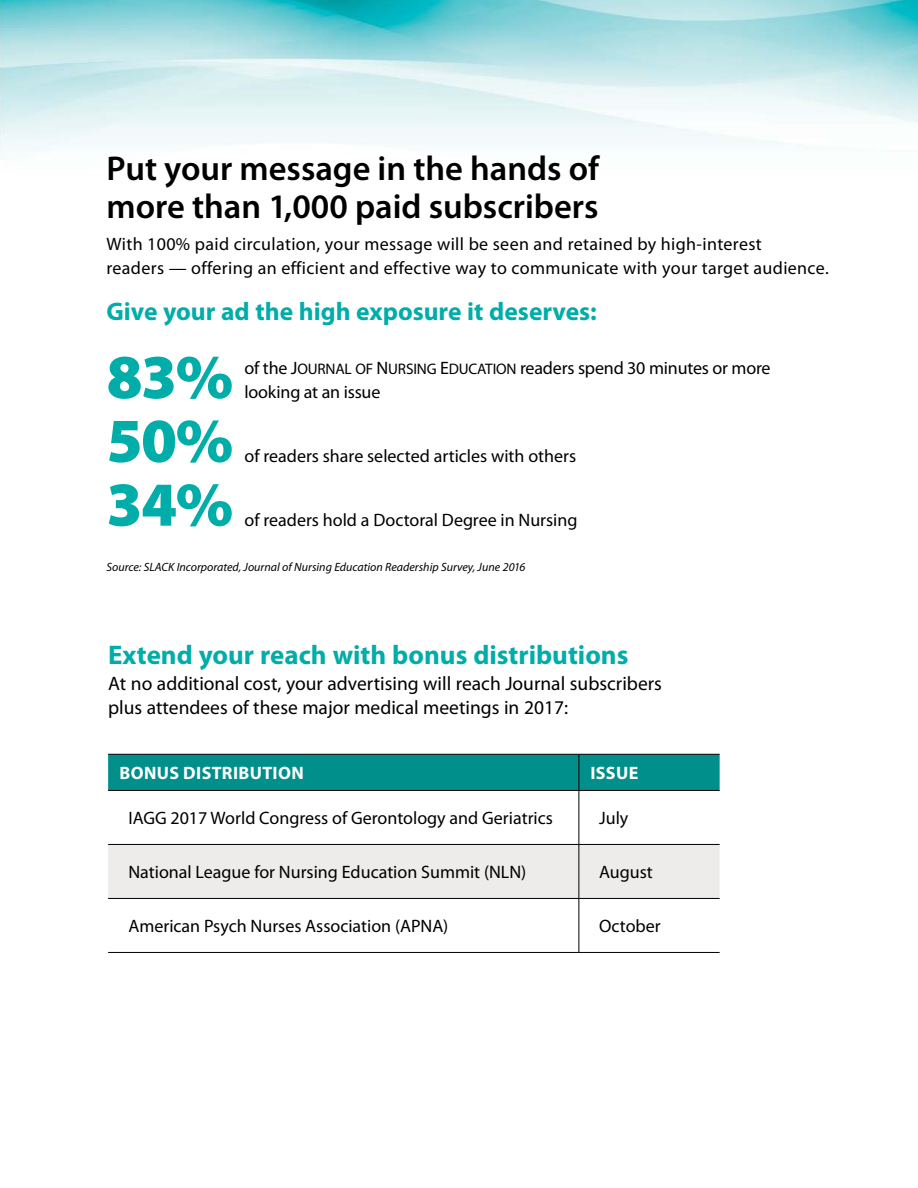
<style>
.page{position:relative;width:918px;height:1188px;background:#fff}
.page>*{position:absolute;margin:0;border:0;box-sizing:border-box;transform-origin:0 0}
.t1{font:900 63px "Myriad Pro";color:#00ada8}
.t2{font:600 34.5px/37.5px "Myriad Pro";color:#000}
.t3{font:700 27px "Myriad Pro";color:#00ada8}
.t4{font:700 25.5px "Myriad Pro";color:#00ada8}
.t5{font:19.5px/24px "Myriad Pro";color:#000}
.t6{font:18px/24px "Myriad Pro";color:#000}
.t7{font:18px/24px "Myriad Pro";letter-spacing:.02em;color:#000}
.t8{font:700 18px "Myriad Pro";letter-spacing:.02em;color:#fff}
.t9{font:italic 12px "Myriad Pro";color:#000}
.s1{font-family:"Myriad Pro Regular SC850"}
.s2{font-family:"Myriad Pro Regular SC850";font-size:15.3px}
</style>
<div class="page">
<img style="left:0;top:0;width:918px;height:156px">
<div style="left:108px;top:755px;width:612px;height:35px;background:#008f8a"></div>
<div style="left:108px;top:845px;width:612px;height:53px;background:#eeecea"></div>
<hr style="left:108px;top:754px;width:471px;height:1px;background:#000">
<hr style="left:579px;top:754px;width:141px;height:1px;background:#000">
<hr style="left:579px;top:755px;width:1px;height:35px;background:#000">
<hr style="left:108px;top:790px;width:471px;height:1px;background:#000">
<hr style="left:579px;top:790px;width:141px;height:1px;background:#000">
<hr style="left:579px;top:791px;width:1px;height:53px;background:#000">
<hr style="left:108px;top:844px;width:471px;height:1px;background:#000">
<hr style="left:579px;top:844px;width:141px;height:1px;background:#000">
<hr style="left:579px;top:845px;width:1px;height:53px;background:#000">
<hr style="left:108px;top:898px;width:471px;height:1px;background:#000">
<hr style="left:579px;top:898px;width:141px;height:1px;background:#000">
<hr style="left:579px;top:899px;width:1px;height:53px;background:#000">
<hr style="left:108px;top:952px;width:471px;height:1px;background:#000">
<hr style="left:579px;top:952px;width:141px;height:1px;background:#000">
<h2 class="t2" style="left:106px;top:149px;width:494px">Put your message in the hands of more than 1,000 paid subscribers</h2>
<p class="t7" style="left:106px;top:232px;width:724px">With 100% paid circulation, your message will be seen and retained by high-interest<br>readers — offering an efficient and effective way to communicate with your target audience.</p>
<h3 class="t4" style="left:106px;top:295px;width:492px">Give your ad the high exposure it deserves:</h3>
<h1 class="t1" style="left:106px;top:341px;width:128px">83%</h1>
<p class="t6" style="left:245px;top:356px;width:528px">of the <span class="s1">J</span><span class="s2">OURNAL OF</span> <span class="s1">N</span> <span class="s2">URSING</span> <span class="s1">E</span><span class="s2">DUCATION</span> readers spend 30 minutes or more looking at an issue</p>
<h1 class="t1" style="left:106px;top:405px;width:128px">50%</h1>
<p class="t6" style="left:245px;top:444px;width:333px">of readers share selected articles with others</p>
<h1 class="t1" style="left:106px;top:469px;width:128px">34%</h1>
<p class="t6" style="left:244px;top:507px;width:335px">of readers hold a Doctoral Degree in Nursing</p>
<p class="t9" style="left:106px;top:560px;width:420px">Source: SLACK Incorporated, Journal of Nursing Education Readership Survey, June 2016</p>
<h3 class="t3" style="left:108px;top:637px;width:522px">Extend your reach with bonus distributions</h3>
<p class="t5" style="left:108px;top:671px;width:555px">At no additional cost, your advertising will reach Journal subscribers plus attendees of these major medical meetings in 2017:</p>
<p class="t8" style="left:120px;top:761px;width:186px">Bonus Distribution</p>
<p class="t8" style="left:590px;top:761px;width:49px">Issue</p>
<p class="t6" style="left:128px;top:806px;width:426px">IAGG 2017 World Congress of Gerontology and Geriatrics</p>
<p class="t6" style="left:599px;top:806px;width:31px">July</p>
<p class="t6" style="left:128px;top:860px;width:400px">National League for Nursing Education Summit (NLN)</p>
<p class="t6" style="left:599px;top:860px;width:55px">August</p>
<p class="t6" style="left:128px;top:914px;width:322px">American Psych Nurses Association (APNA)</p>
<p class="t6" style="left:599px;top:914px;width:63px">October</p>
</div>
